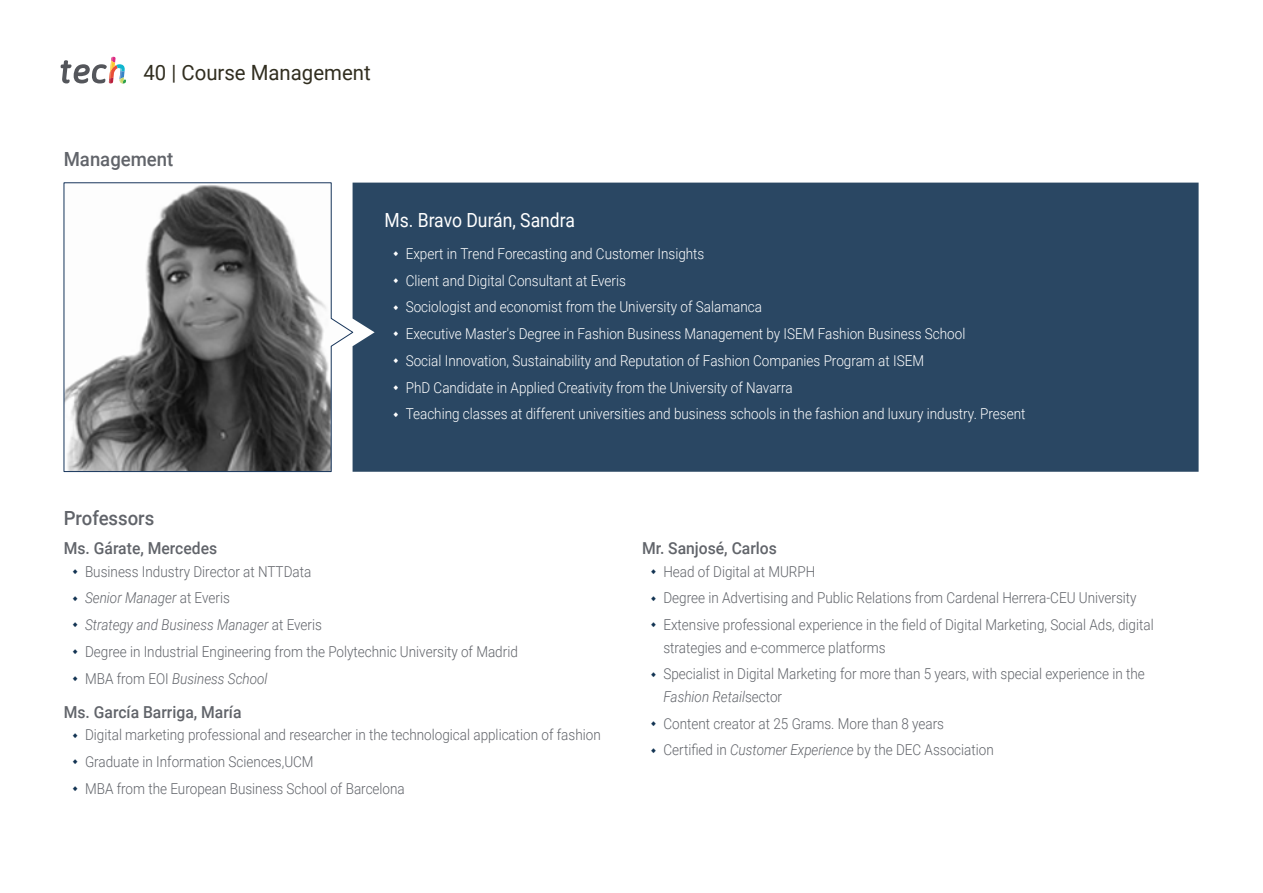
<style>
.page{position:relative;width:1263px;height:893px;background:#fff}
.page>*{position:absolute;margin:0;border:0;box-sizing:border-box;transform-origin:0 0}
.t1{font:21px "Roboto";color:#312e20}
.t2{font:500 19.5px "Roboto";color:#61646a;scale:.95 1}
.t3{font:19.5px "Roboto";color:#fff;scale:.9 1}
.t4{font:500 16.5px "Roboto";color:#61646a;scale:.95 1}
.t5{font:300 15px/26.7px "Roboto";color:#61646a;scale:.9 1}
.t6{font:300 15px/26.7px "Roboto";color:#fff;scale:.9 1}
.s1{font-style:italic}
</style>
<div class="page">
<svg style="left:61px;top:57px;width:65px;height:27px"></svg>
<div style="left:353px;top:183px;width:845px;height:289px;background:#2a4763"></div>
<svg style="left:64px;top:182px;width:289px;height:290px"></svg>
<svg style="left:394px;top:251px;width:4px;height:5px"></svg>
<svg style="left:394px;top:278px;width:4px;height:5px"></svg>
<svg style="left:394px;top:305px;width:4px;height:5px"></svg>
<svg style="left:394px;top:331px;width:4px;height:5px"></svg>
<svg style="left:394px;top:358px;width:4px;height:5px"></svg>
<svg style="left:394px;top:385px;width:4px;height:5px"></svg>
<svg style="left:394px;top:412px;width:4px;height:5px"></svg>
<h1 class="t1" style="left:144px;top:57px;width:229px">40 | Course Management</h1>
<h2 class="t2" style="left:64px;top:145px;width:117px">Management</h2>
<h2 class="t3" style="left:384px;top:206px;width:213px">Ms. Bravo Durán, Sandra</h2>
<p class="t6" style="left:406px;top:240px;width:690px">Expert in Trend Forecasting and Customer Insights<br>Client and Digital Consultant at Everis<br>Sociologist and economist from the University of Salamanca<br>Executive Master's Degree in Fashion Business Management by ISEM Fashion Business School<br>Social Innovation, Sustainability and Reputation of Fashion Companies Program at ISEM<br>PhD Candidate in Applied Creativity from the University of Navarra<br>Teaching classes at different universities and business schools in the fashion and luxury industry. Present</p>
<h2 class="t2" style="left:64px;top:504px;width:97px">Professors</h2>
<p class="t4" style="left:64px;top:537px;width:163px">Ms. Gárate, Mercedes</p>
<p class="t5" style="left:85px;top:557px;width:482px">Business Industry Director at NTTData<br><span class="s1">Senior Manager</span> at Everis<br><span class="s1">Strategy and Business Manager</span> at Everis<br>Degree in Industrial Engineering from the Polytechnic University of Madrid MBA from EOI <span class="s1">Business School</span></p>
<p class="t4" style="left:64px;top:700px;width:189px">Ms. García Barriga, María</p>
<p class="t5" style="left:85px;top:721px;width:574px">Digital marketing professional and researcher in the technological application of fashion<br>Graduate in Information Sciences,UCM<br>MBA from the European Business School of Barcelona</p>
<p class="t4" style="left:642px;top:537px;width:143px">Mr. Sanjosé, Carlos</p>
<p class="t5" style="left:663px;top:557px;width:546px">Head of Digital at MURPH<br>Degree in Advertising and Public Relations from Cardenal Herrera-CEU University<br>Extensive professional experience in the field of Digital Marketing, Social Ads, digital</p>
<p class="t5" style="left:663px;top:633px;width:537px">strategies and e-commerce platforms<br>Specialist in Digital Marketing for more than 5 years, with special experience in the</p>
<p class="t5" style="left:663px;top:683px;width:369px"><span class="s1">Fashion Retail</span>sector<br>Content creator at 25 Grams. More than 8 years<br>Certified in <span class="s1">Customer Experience</span> by the DEC Association</p>
</div>
